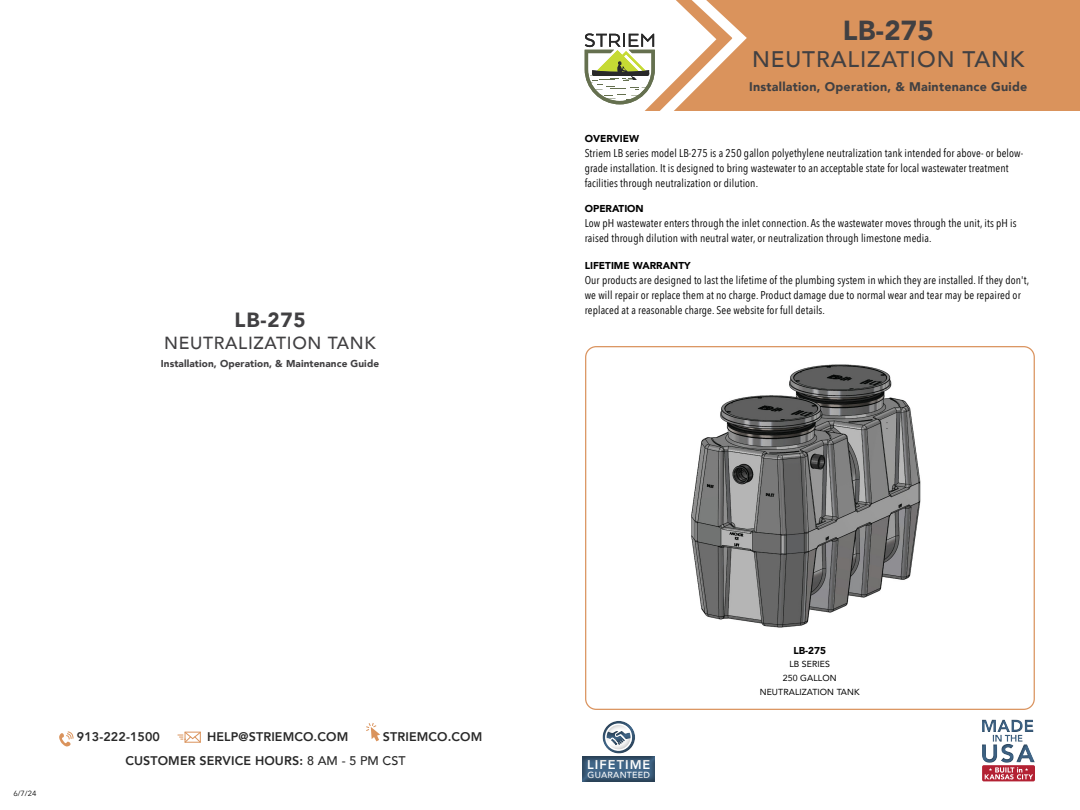
<style>
.page{position:relative;width:1080px;height:810px;background:#fff}
.page>*{position:absolute;margin:0;border:0;box-sizing:border-box;transform-origin:0 0}
.t1{font:900 27.5px "Avenir";color:#414042}
.t2{font:500 22.5px "Avenir";letter-spacing:.04em;color:#414042}
.t3{font:900 20.5px "Avenir";color:#414042}
.t4{font:500 17.5px "Avenir";letter-spacing:.04em;color:#414042}
.t5{font:800 12.88px "Avenir";letter-spacing:.08em;color:#fff}
.t6{font:800 12.5px/23.8px "Avenir";letter-spacing:.01em;color:#292929}
.t7{font:900 12.5px "Avenir";letter-spacing:.02em;color:#414042}
.t8{font:11.25px/15px "Avenir Next Condensed";letter-spacing:.01em;color:#000}
.t9{font:900 10px "Avenir";letter-spacing:.01em;color:#414042}
.t10{font:900 10px "Avenir";color:#000}
.t11{font:500 8.88px "Avenir";letter-spacing:.025em;color:#fff}
.t12{font:8.75px/13.8px "Avenir";letter-spacing:.01em;color:#000;text-align:center}
.t13{font:7.5px "Avenir Next";color:#000}
.s1{font-weight:500}
</style>
<div class="page">
<img style="left:691px;top:364px;width:230px;height:264px">
<div style="left:443px;top:0;width:637px;height:111px;background:#da935c"></div>
<div style="left:443px;top:0;width:134px;height:111px;background:#fff"></div>
<svg style="left:59px;top:731px;width:15px;height:16px"></svg>
<svg style="left:178px;top:731px;width:23px;height:12px"></svg>
<svg style="left:366px;top:723px;width:14px;height:18px"></svg>
<svg style="left:577px;top:0;width:170px;height:111px"></svg>
<div style="left:979px;top:716px;width:58px;height:47px;background:#000;opacity:.5"></div>
<svg style="left:982px;top:720px;width:53px;height:61px"></svg>
<div style="left:576px;top:748px;width:86px;height:35px;background:#000;opacity:.5"></div>
<div style="left:594px;top:712px;width:50px;height:42px;background:#000;opacity:.5"></div>
<div style="left:595px;top:718px;width:48px;height:28px;background:#000;opacity:.5"></div>
<div style="left:605px;top:723px;width:27px;height:28px;border:2px solid #fff;border-radius:50%"></div>
<h3 class="t3" style="left:235px;top:303px;width:72px">LB-275</h3>
<h3 class="t4" style="left:164px;top:328px;width:213px">NEUTRALIZATION TANK</h3>
<p class="t9" style="left:161px;top:355px;width:220px">Installation, Operation, &amp; Maintenance Guide</p>
<h1 class="t1" style="left:843px;top:6px;width:92px">LB-275</h1>
<h2 class="t2" style="left:752px;top:40px;width:274px">NEUTRALIZATION TANK</h2>
<p class="t7" style="left:749px;top:76px;width:280px">Installation, Operation, &amp; Maintenance Guide</p>
<p class="t10" style="left:585px;top:130px;width:56px">OVERVIEW</p>
<p class="t8" style="left:585px;top:145px;width:440px">Striem LB series model LB-275 is a 250 gallon polyethylene neutralization tank intended for above- or below&shy;grade installation. It is designed to bring wastewater to an acceptable state for local wastewater treatment facilities through neutralization or dilution.</p>
<p class="t10" style="left:585px;top:200px;width:61px">OPERATION</p>
<p class="t8" style="left:585px;top:215px;width:434px">Low pH wastewater enters through the inlet connection. As the wastewater moves through the unit, its pH is raised through dilution with neutral water, or neutralization through limestone media.</p>
<p class="t10" style="left:585px;top:257px;width:107px">LIFETIME WARRANTY</p>
<p class="t8" style="left:585px;top:272px;width:446px">Our products are designed to last the lifetime of the plumbing system in which they are installed. If they don't, we will repair or replace them at no charge. Product damage due to normal wear and tear may be repaired or replaced at a reasonable charge. See website for full details.</p>
<p class="t13" style="left:14px;top:787px;width:24px">6/7/24</p>
<p class="t6" style="left:77px;top:725px;width:85px">913-222-1500</p>
<p class="t6" style="left:207px;top:725px;width:143px">HELP@STRIEMCO.COM</p>
<p class="t6" style="left:125px;top:725px;width:358px;text-indent:257px">STRIEMCO.COM<br>CUSTOMER SERVICE HOURS: <span class="s1">8 AM - 5 PM CST</span></p>
<p class="t5" style="left:587px;top:754px;width:65px">LIFETIME</p>
<p class="t11" style="left:588px;top:767px;width:64px">GUARANTEED</p>
<p class="t10" style="left:793px;top:642px;width:34px">LB-275</p>
<p class="t12" style="left:760px;top:657px;width:101px">LB SERIES<br>250 GALLON<br>NEUTRALIZATION TANK</p>
</div>
